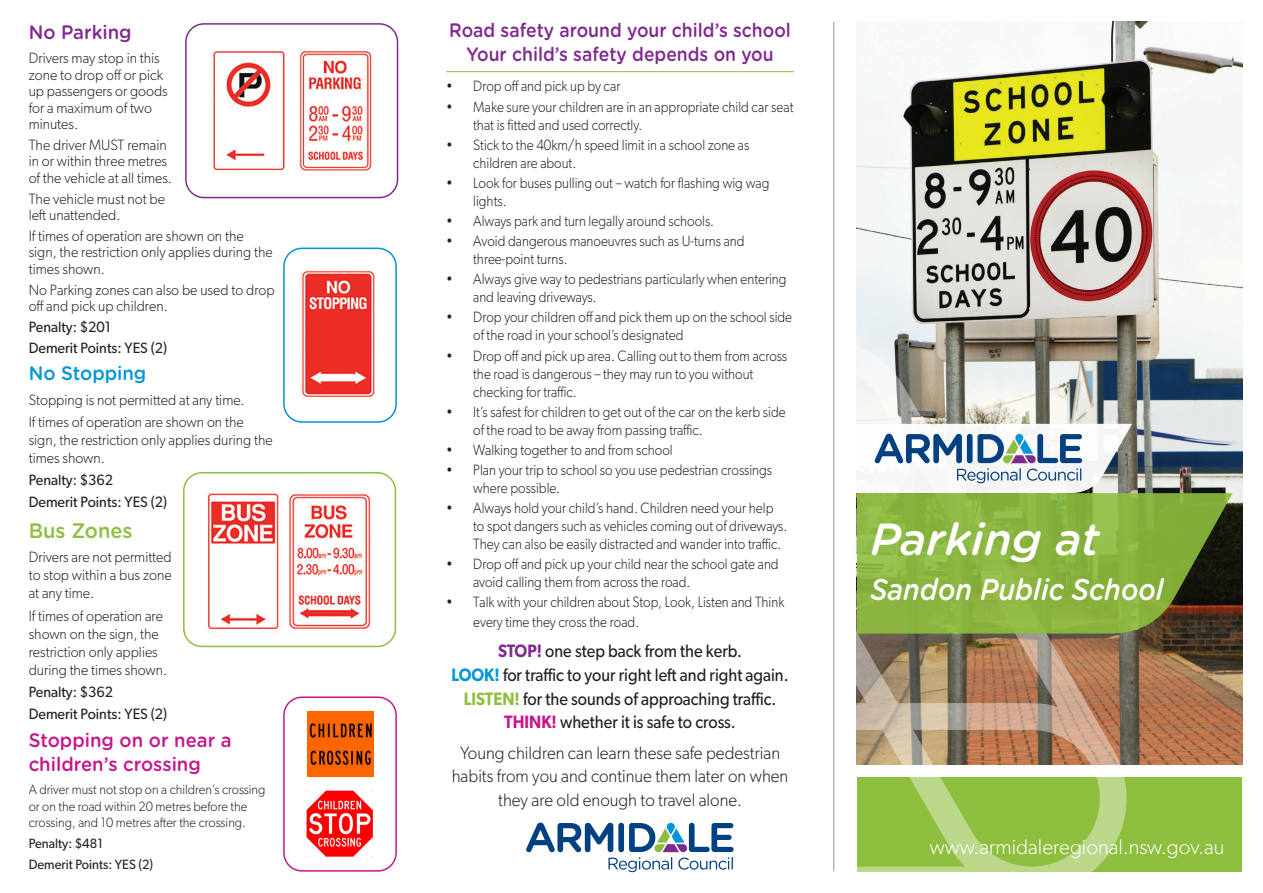
<style>
.page{position:relative;width:1263px;height:893px;background:#fff}
.page>*{position:absolute;margin:0;border:0;box-sizing:border-box;transform-origin:0 0}
.t1{font:italic 500 45px "Gotham Rounded";color:#fff}
.t2{font:italic 500 30px "Gotham Rounded";color:#fff;scale:.9 1}
.body{font:300 21px "Gibson";color:#fff}
.t3{font:500 21px "Gotham Rounded";color:#8dbe3e;scale:.95 1}
.t4{font:500 19.5px "Gotham Rounded";color:#802990;scale:.9 1}
.t5{font:500 19.5px/24px "Gotham Rounded";color:#c5168c;scale:.95 1}
.t6{font:500 19.5px "Gotham Rounded";color:#0095d9;scale:.95 1}
.t7{font:500 19.5px "Gotham Rounded";color:#802990;scale:.95 1}
.t8{font:18px "Gibson";color:#231f20;scale:.9 1}
.t9{font:300 18px "Gibson";color:#231f20;scale:.95 1}
.body_copy{font:300 15px/18px "Gibson";color:#231f20;scale:.9 1}
.body_copy-2{font:300 15px/16.5px "Gibson";color:#231f20;scale:.95 1}
.body_copy-3{font:15px "Gibson";color:#231f20;scale:.95 1}
.body_copy-4{font:300 13.5px/16.5px "Gibson";color:#231f20;scale:.95 1}
.body_copy-5{font:13.5px "Gibson";color:#231f20;scale:.95 1}
.s1{font-weight:600;color:#802990}
.s2{font-weight:600;color:#0095d9}
.s3{font-weight:600;color:#8dbe3e}
.s4{font-weight:600;color:#c5168c}
</style>
<div class="page">
<img style="left:857px;top:22px;width:385px;height:742px">
<div style="left:857px;top:777px;width:385px;height:94px;background:#8dbe3e"></div>
<svg style="left:539px;top:338px;width:589px;height:535px"></svg>
<svg style="left:651px;top:493px;width:581px;height:141px"></svg>
<svg style="left:836px;top:424px;width:296px;height:69px"></svg>
<svg style="left:526px;top:823px;width:208px;height:49px"></svg>
<img style="left:213px;top:51px;width:159px;height:120px">
<img style="left:208px;top:493px;width:163px;height:136px">
<img style="left:308px;top:712px;width:66px;height:64px">
<img style="left:306px;top:791px;width:66px;height:65px">
<img style="left:301px;top:270px;width:74px;height:128px">
<hr style="left:446px;top:71px;width:348px;height:1px;background:#8dbe3e">
<div style="left:185px;top:23px;width:213px;height:175px;border:2px solid #802990;border-radius:18px"></div>
<div style="left:283px;top:248px;width:114px;height:175px;border:2px solid #0095d9;border-radius:18px"></div>
<div style="left:183px;top:472px;width:213px;height:175px;border:2px solid #8dbe3e;border-radius:18px"></div>
<div style="left:283px;top:696px;width:114px;height:176px;border:2px solid #c5168c;border-radius:18px"></div>
<hr style="left:833px;top:22px;width:1px;height:849px;background:#939598">
<p class="t7" style="left:29px;top:18px;width:110px">No Parking</p>
<p class="body_copy-2" style="left:29px;top:50px;width:148px">Drivers may stop in this zone to drop off or pick up passengers or goods for a maximum of two minutes.</p>
<p class="body_copy-2" style="left:29px;top:136px;width:152px">The driver MUST remain in or within three metres of the vehicle at all times.</p>
<p class="body_copy-2" style="left:29px;top:190px;width:145px">The vehicle must not be left unattended.</p>
<p class="body_copy-2" style="left:29px;top:227px;width:258px">If times of operation are shown on the sign, the restriction only applies during the times shown.</p>
<p class="body_copy-2" style="left:29px;top:281px;width:260px">No Parking zones can also be used to drop off and pick up children.</p>
<p class="body_copy-3" style="left:29px;top:318px;width:88px">Penalty: $201</p>
<p class="body_copy-3" style="left:29px;top:338px;width:147px">Demerit Points: YES (2)</p>
<p class="t6" style="left:29px;top:359px;width:125px">No Stopping</p>
<p class="body_copy-2" style="left:29px;top:391px;width:229px">Stopping is not permitted at any time.</p>
<p class="body_copy-2" style="left:29px;top:413px;width:258px;line-height:18px">If times of operation are shown on the sign, the restriction only applies during the times shown.</p>
<p class="body_copy-3" style="left:29px;top:471px;width:91px">Penalty: $362</p>
<p class="body_copy-3" style="left:29px;top:493px;width:147px">Demerit Points: YES (2)</p>
<p class="t3" style="left:29px;top:516px;width:111px">Bus Zones</p>
<p class="body_copy-2" style="left:29px;top:548px;width:152px;line-height:18px;text-align:justify">Drivers are not permitted to stop within a bus zone at any time.</p>
<p class="body_copy-2" style="left:29px;top:606px;width:147px;line-height:18px">If times of operation are shown on the sign, the restriction only applies during the times shown.</p>
<p class="body_copy-3" style="left:29px;top:683px;width:91px">Penalty: $362</p>
<p class="body_copy-3" style="left:29px;top:705px;width:147px">Demerit Points: YES (2)</p>
<p class="t5" style="left:29px;top:728px;width:215px">Stopping on or near a children’s crossing</p>
<p class="body_copy-4" style="left:29px;top:781px;width:251px">A driver must not stop on a children’s crossing or on the road within 20 metres before the crossing, and 10 metres after the crossing.</p>
<p class="body_copy-5" style="left:29px;top:835px;width:80px">Penalty: $481</p>
<p class="body_copy-5" style="left:29px;top:856px;width:133px">Demerit Points: YES (2)</p>
<p class="t4" style="left:449px;top:17px;width:381px">Road safety around your child’s school</p>
<p class="t4" style="left:466px;top:40px;width:343px">Your child’s safety depends on you</p>
<p class="body_copy" style="left:446px;top:77px;width:195px">• Drop off and pick up by car</p>
<p class="body_copy" style="left:473px;top:97px;width:357px;text-indent:-27px">• Make sure your children are in an appropriate child car seat that is fitted and used correctly.</p>
<p class="body_copy" style="left:473px;top:135px;width:308px;text-indent:-27px">• Stick to the 40km/h speed limit in a school zone as children are about.</p>
<p class="body_copy" style="left:473px;top:174px;width:331px;text-indent:-27px">• Look for buses pulling out – watch for flashing wig wag lights.</p>
<p class="body_copy" style="left:446px;top:212px;width:299px">• Always park and turn legally around schools.</p>
<p class="body_copy" style="left:473px;top:232px;width:303px;text-indent:-27px">• Avoid dangerous manoeuvres such as U-turns and three‑point turns.</p>
<p class="body_copy" style="left:473px;top:270px;width:350px;text-indent:-27px">• Always give way to pedestrians particularly when entering and leaving driveways.</p>
<p class="body_copy" style="left:473px;top:308px;width:356px;text-indent:-27px">• Drop your children off and pick them up on the school side of the road in your school’s designated</p>
<p class="body_copy" style="left:473px;top:346px;width:350px;text-indent:-27px">• Drop off and pick up area. Calling out to them from across the road is dangerous – they may run to you without checking for traffic.</p>
<p class="body_copy" style="left:473px;top:402px;width:349px;text-indent:-27px">• It’s safest for children to get out of the car on the kerb side of the road to be away from passing traffic.</p>
<p class="body_copy" style="left:446px;top:440px;width:253px">• Walking together to and from school</p>
<p class="body_copy" style="left:473px;top:461px;width:334px;text-indent:-27px">• Plan your trip to school so you use pedestrian crossings where possible.</p>
<p class="body_copy" style="left:473px;top:499px;width:350px;text-indent:-27px">• Always hold your child’s hand. Children need your help to spot dangers such as vehicles coming out of driveways.<br>They can also be easily distracted and wander into traffic.</p>
<p class="body_copy" style="left:473px;top:555px;width:341px;text-indent:-27px">• Drop off and pick up your child near the school gate and avoid calling them from across the road.</p>
<p class="body_copy" style="left:473px;top:592px;width:347px;line-height:19.8px;text-indent:-27px">• Talk with your children about Stop, Look, Listen and Think every time they cross the road.</p>
<p class="t8" style="left:498px;top:640px;width:273px"><span class="s1">STOP!</span> one step back from the kerb.</p>
<p class="t8" style="left:451px;top:664px;width:376px"><span class="s2">LOOK!</span> for traffic to your right left and right again.</p>
<p class="t8" style="left:464px;top:688px;width:349px"><span class="s3">LISTEN!</span> for the sounds of approaching traffic.</p>
<p class="t8" style="left:504px;top:711px;width:259px"><span class="s4">THINK!</span> whether it is safe to cross.</p>
<p class="t9" style="left:460px;top:741px;width:338px">Young children can learn these safe pedestrian</p>
<p class="t9" style="left:452px;top:765px;width:356px">habits from you and continue them later on when</p>
<p class="t9" style="left:498px;top:789px;width:258px">they are old enough to travel alone.</p>
<p class="t1" style="left:870px;top:507px;width:231px">Parking at</p>
<p class="t2" style="left:870px;top:568px;width:327px">Sandon Public School</p>
<p class="body" style="left:930px;top:834px;width:296px">www.armidaleregional.nsw.gov.au</p>
</div>
